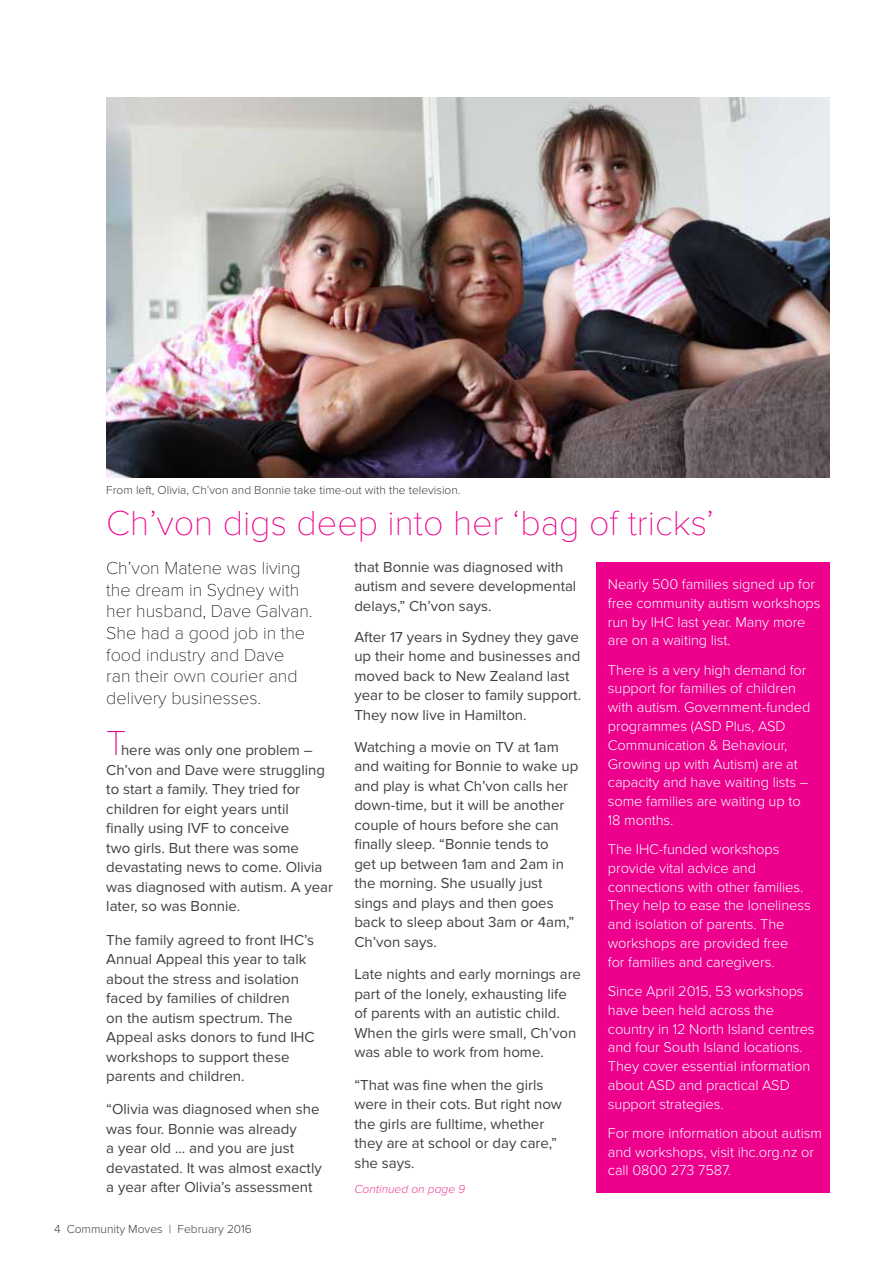
<style>
.page{position:relative;width:893px;height:1263px;background:#fff}
.page>*{position:absolute;margin:0;border:0;box-sizing:border-box;transform-origin:0 0}
.t1{font:100 36px "Proxima Nova T";color:#ec008c}
.t2{font:100 18px/21.6px "Proxima Nova T";color:#000}
.t3{font:15px/19.5px "Proxima Nova";color:#414042}
.t4{font:300 14.7px/18.8px "Proxima Nova";letter-spacing:-.005em;color:#fff}
.t5{font:300 12px "Proxima Nova";color:#414042}
.t6{font:italic 300 12px "Proxima Nova";color:#ee3d96}
</style>
<div class="page">
<div style="left:596px;top:562px;width:233px;height:631px;background:#ec008c"></div>
<img style="left:106px;top:98px;width:723px;height:379px">
<p class="t5" style="left:106px;top:483px;width:356px">From left, Olivia, Ch’von and Bonnie take time-out with the television.</p>
<h1 class="t1" style="left:106px;top:502px;width:609px">Ch’von digs deep into her ‘bag of tricks’</h1>
<p class="t3" style="left:354px;top:557px;width:223px">that Bonnie was diagnosed with autism and severe developmental delays,” Ch’von says.</p>
<p class="t3" style="left:354px;top:627px;width:228px">After 17 years in Sydney they gave up their home and businesses and moved back to New Zealand last year to be closer to family support.<br>They now live in Hamilton.</p>
<p class="t3" style="left:354px;top:737px;width:225px">Watching a movie on TV at 1am and waiting for Bonnie to wake up and play is what Ch’von calls her down-time, but it will be another couple of hours before she can finally sleep. “Bonnie tends to<br>get up between 1am and 2am in the morning. She usually just sings and plays and then goes back to sleep about 3am or 4am,”<br>Ch’von says.</p>
<p class="t3" style="left:354px;top:965px;width:228px">Late nights and early mornings are part of the lonely, exhausting life of parents with an autistic child.<br>When the girls were small, Ch’von was able to work from home.</p>
<p class="t3" style="left:354px;top:1075px;width:209px">“That was fine when the girls were in their cots. But right now the girls are fulltime, whether they are at school or day care,” she says.</p>
<p class="t2" style="left:106px;top:558px;width:208px">Ch’von Matene was living the dream in Sydney with her husband, Dave Galvan.<br>She had a good job in the food industry and Dave ran their own courier and delivery businesses.</p>
<h1 class="t1" style="left:106px;top:723px;width:22px">T</h1>
<p class="t4" style="left:608px;top:575px;width:214px">Nearly 500 families signed up for free community autism workshops run by IHC last year. Many more are on a waiting list.</p>
<p class="t4" style="left:608px;top:661px;width:204px">There is a very high demand for support for families of children with autism. Government-funded programmes (ASD Plus, ASD<br>Communication &amp; Behaviour,<br>Growing up with Autism) are at capacity and have waiting lists – some families are waiting up to<br>18 months.</p>
<p class="t4" style="left:608px;top:840px;width:204px">The IHC-funded workshops provide vital advice and connections with other families.<br>They help to ease the loneliness and isolation of parents. The workshops are provided free<br>for families and caregivers.</p>
<p class="t4" style="left:608px;top:982px;width:208px">Since April 2015, 53 workshops have been held across the country in 12 North Island centres and four South Island locations.<br>They cover essential information about ASD and practical ASD support strategies.</p>
<p class="t4" style="left:608px;top:1124px;width:216px">For more information about autism and workshops, visit ihc.org.nz or call 0800 273 7587.</p>
<p class="t3" style="left:106px;top:741px;width:228px;text-indent:15px">here was only one problem –<br>Ch’von and Dave were struggling to start a family. They tried for children for eight years until<br>finally using IVF to conceive<br>two girls. But there was some devastating news to come. Olivia was diagnosed with autism. A year later, so was Bonnie.</p>
<p class="t3" style="left:106px;top:930px;width:210px">The family agreed to front IHC’s<br>Annual Appeal this year to talk about the stress and isolation faced by families of children<br>on the autism spectrum. The<br>Appeal asks donors to fund IHC workshops to support these parents and children.</p>
<p class="t3" style="left:106px;top:1100px;width:217px">“Olivia was diagnosed when she was four. Bonnie was already<br>a year old ... and you are just devastated. It was almost exactly a year after Olivia’s assessment</p>
<p class="t6" style="left:354px;top:1182px;width:112px">Continued on page 9</p>
<p class="t5" style="left:54px;top:1222px;width:199px">4 Community Moves | February 2016</p>
</div>
